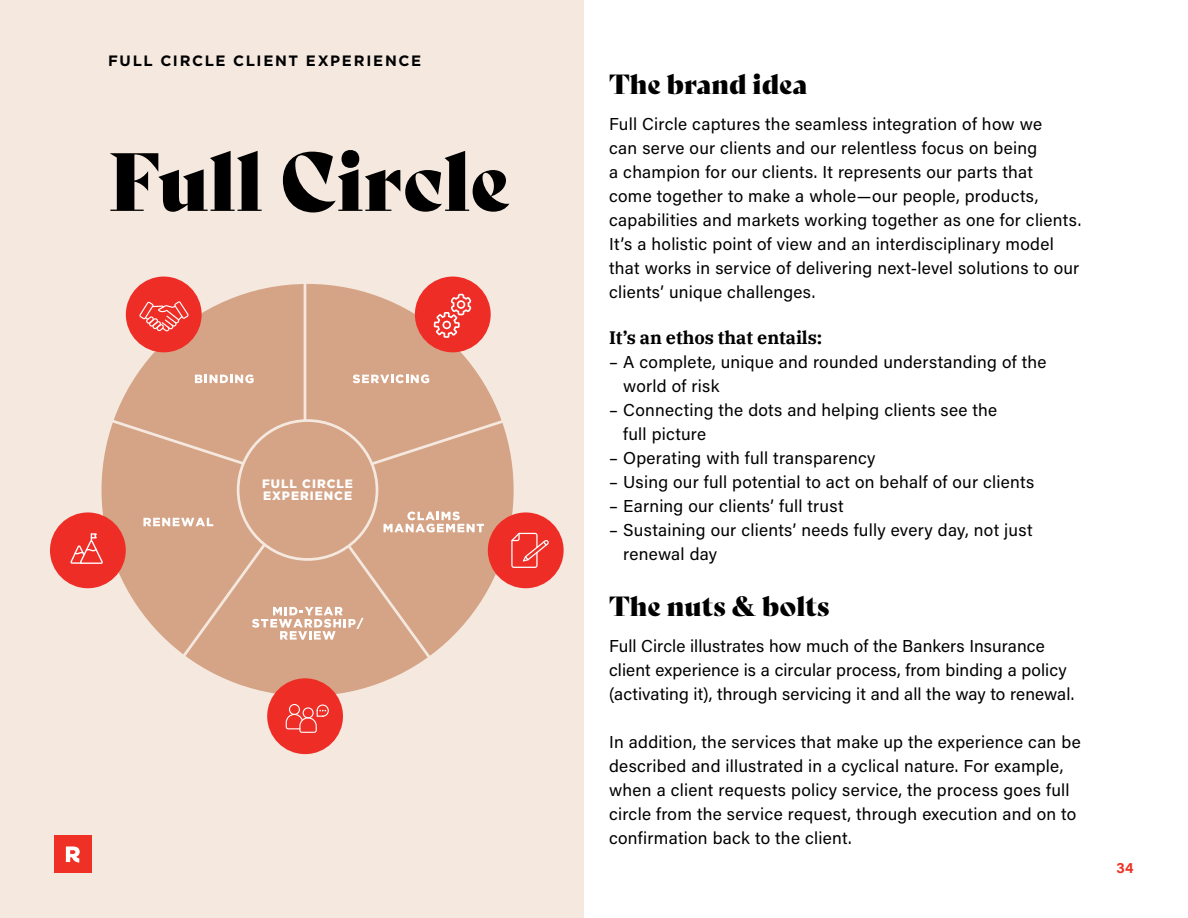
<style>
.page{position:relative;width:1188px;height:918px;background:#fff}
.page>*{position:absolute;margin:0;border:0;box-sizing:border-box;transform-origin:0 0}
.t1{font:80.1px "Bely Display";color:#000}
.t2{font:27px "Bely Display";color:#000}
.t3{font:700 18px "IBM Plex Serif";letter-spacing:-.005em;color:#000}
.t4{font:17.25px/24px "Acumin Pro";letter-spacing:.015em;color:#000}
.t5{font:700 15px "Gotham";letter-spacing:.115em;color:#000}
.t6{font:700 15px "Acumin Pro";color:#ee3124}
.t7{font:900 12.15px/12.1px "Gotham";letter-spacing:.08em;color:#fff}
</style>
<div class="page">
<div style="left:0;top:0;width:583px;height:918px;background:#f4e8df"></div>
<div style="left:102px;top:284px;width:412px;height:412px;background:#d5a385;border-radius:50%"></div>
<div style="left:488px;top:512px;width:76px;height:76px;background:#ee2e26;border-radius:50%"></div>
<div style="left:267px;top:678px;width:76px;height:76px;background:#ee2e26;border-radius:50%"></div>
<svg style="left:286px;top:704px;width:43px;height:29px"></svg>
<div style="left:50px;top:512px;width:76px;height:76px;background:#ee2e26;border-radius:50%"></div>
<svg style="left:70px;top:279px;width:479px;height:383px"></svg>
<div style="left:54px;top:835px;width:38px;height:38px;background:#ee3124"></div>
<svg style="left:66px;top:846px;width:14px;height:17px"></svg>
<p class="t5" style="left:108px;top:51px;width:315px">FULL CIRCLE CLIENT EXPERIENCE</p>
<h1 class="t1" style="left:108px;top:117px;width:404px">Full Circle</h1>
<p class="t7" style="left:262px;top:478px;width:92px">FULL CIRCLE<br>EXPERIENCE</p>
<h2 class="t2" style="left:609px;top:62px;width:200px">The brand idea</h2>
<p class="t4" style="left:609px;top:111px;width:474px">Full Circle captures the seamless integration of how we<br>can serve our clients and our relentless focus on being<br>a champion for our clients. It represents our parts that<br>come together to make a whole—our people, products, capabilities and markets working together as one for clients.<br>It’s a holistic point of view and an interdisciplinary model that works in service of delivering next-level solutions to our clients’ unique challenges.</p>
<p class="t3" style="left:609px;top:323px;width:215px">It’s an ethos that entails:</p>
<p class="t4" style="left:623px;top:349px;width:425px;text-indent:-14px">– A complete, unique and rounded understanding of the world of risk</p>
<p class="t4" style="left:623px;top:397px;width:376px;text-indent:-14px">– Connecting the dots and helping clients see the full picture</p>
<p class="t4" style="left:609px;top:445px;width:268px">– Operating with full transparency</p>
<p class="t4" style="left:609px;top:469px;width:427px">– Using our full potential to act on behalf of our clients</p>
<p class="t4" style="left:609px;top:493px;width:236px">– Earning our clients’ full trust</p>
<p class="t4" style="left:623px;top:517px;width:411px;text-indent:-14px">– Sustaining our clients’ needs fully every day, not just renewal day</p>
<h2 class="t2" style="left:609px;top:584px;width:222px">The nuts &amp; bolts</h2>
<p class="t4" style="left:609px;top:633px;width:467px">Full Circle illustrates how much of the Bankers Insurance client experience is a circular process, from binding a policy (activating it), through servicing it and all the way to renewal.</p>
<p class="t4" style="left:609px;top:729px;width:473px">In addition, the services that make up the experience can be described and illustrated in a cyclical nature. For example, when a client requests policy service, the process goes full circle from the service request, through execution and on to confirmation back to the client.</p>
<p class="t6" style="left:1117px;top:857px;width:19px">34</p>
</div>
